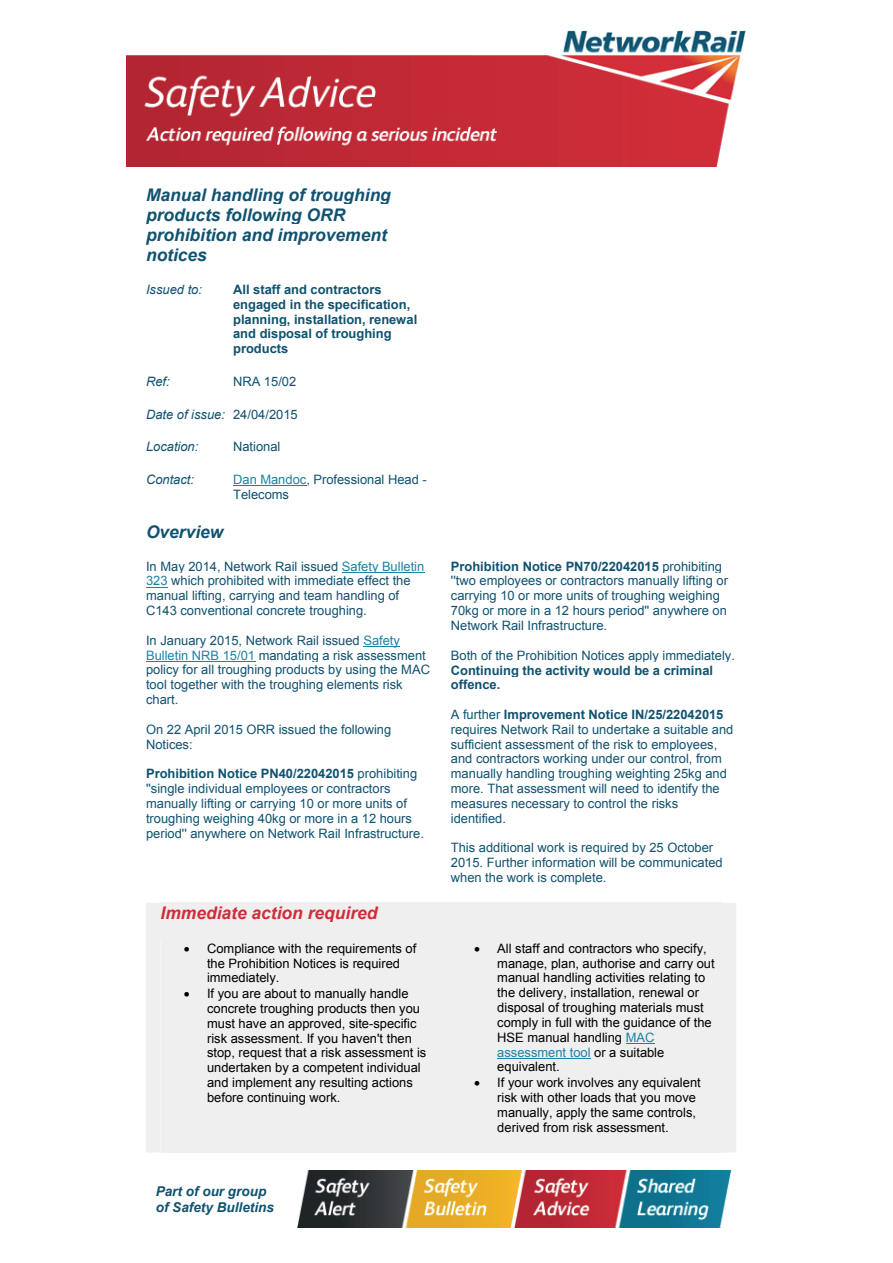
<style>
.page{position:relative;width:893px;height:1263px;background:#fff}
.page>*{position:absolute;margin:0;border:0;box-sizing:border-box;transform-origin:0 0}
.t1{font:italic 700 17.4px/20.1px "Arial";color:#105270}
.t2{font:italic 700 17.4px "Arial";color:#d02d38}
.t3{font:italic 700 13.5px/15.6px "Arial";color:#105270}
.t4{font:12.9px/14.9px "Arial";color:#105270}
.t5{font:12.9px/14.9px "Arial";color:#000001}
.t6{font:700 12.9px/14.9px "Arial";color:#105270}
.t7{font:italic 12.9px "Arial";color:#105270}
.s1{font-style:normal}
.s2{color:#1c82a5}
.s3{font-weight:700}
</style>
<div class="page">
<img style="left:127px;top:30px;width:619px;height:137px">
<hr style="left:233px;top:485px;width:73px;height:1px;background:#1c82a5">
<hr style="left:342px;top:572px;width:82px;height:1px;background:#1c82a5">
<svg style="left:146px;top:587px;width:22px;height:1px"></svg>
<hr style="left:363px;top:646px;width:37px;height:1px;background:#1c82a5">
<hr style="left:146px;top:661px;width:109px;height:1px;background:#1c82a5">
<div style="left:146px;top:903px;width:590px;height:249px;background:#efeff0"></div>
<div style="left:161px;top:903px;width:561px;height:20px;background:#efeff0"></div>
<div style="left:161px;top:923px;width:561px;height:17px;background:#efeff0"></div>
<div style="left:161px;top:1123px;width:270px;height:29px;background:#efeff0"></div>
<div style="left:161px;top:940px;width:270px;height:15px;background:#efeff0"></div>
<div style="left:161px;top:955px;width:270px;height:15px;background:#efeff0"></div>
<div style="left:161px;top:970px;width:270px;height:15px;background:#efeff0"></div>
<div style="left:161px;top:985px;width:270px;height:16px;background:#efeff0"></div>
<div style="left:161px;top:1001px;width:270px;height:15px;background:#efeff0"></div>
<div style="left:161px;top:1016px;width:270px;height:15px;background:#efeff0"></div>
<div style="left:161px;top:1031px;width:270px;height:14px;background:#efeff0"></div>
<div style="left:161px;top:1045px;width:270px;height:15px;background:#efeff0"></div>
<div style="left:161px;top:1060px;width:270px;height:15px;background:#efeff0"></div>
<div style="left:161px;top:1075px;width:270px;height:15px;background:#efeff0"></div>
<div style="left:161px;top:1090px;width:270px;height:33px;background:#efeff0"></div>
<div style="left:431px;top:940px;width:20px;height:212px;background:#efeff0"></div>
<div style="left:451px;top:940px;width:271px;height:15px;background:#efeff0"></div>
<div style="left:451px;top:955px;width:271px;height:15px;background:#efeff0"></div>
<div style="left:451px;top:970px;width:271px;height:15px;background:#efeff0"></div>
<div style="left:451px;top:985px;width:271px;height:15px;background:#efeff0"></div>
<div style="left:451px;top:1000px;width:271px;height:15px;background:#efeff0"></div>
<div style="left:451px;top:1015px;width:271px;height:15px;background:#efeff0"></div>
<div style="left:451px;top:1030px;width:271px;height:14px;background:#efeff0"></div>
<svg style="left:626px;top:1043px;width:28px;height:1px"></svg>
<div style="left:451px;top:1044px;width:271px;height:15px;background:#efeff0"></div>
<hr style="left:497px;top:1058px;width:94px;height:1px;background:#1c82a5">
<div style="left:451px;top:1059px;width:271px;height:15px;background:#efeff0"></div>
<div style="left:451px;top:1074px;width:271px;height:16px;background:#efeff0"></div>
<div style="left:451px;top:1090px;width:271px;height:15px;background:#efeff0"></div>
<div style="left:451px;top:1105px;width:271px;height:15px;background:#efeff0"></div>
<div style="left:451px;top:1120px;width:271px;height:32px;background:#efeff0"></div>
<img style="left:297px;top:1170px;width:434px;height:57px">
<h1 class="t1" style="left:146px;top:186px;width:246px">Manual handling of troughing products following ORR prohibition and improvement notices</h1>
<p class="t7" style="left:146px;top:281px;width:57px">Issued to:</p>
<p class="t6" style="left:233px;top:282px;width:186px">All staff and contractors engaged in the specification, planning, installation, renewal and disposal of troughing products</p>
<p class="t7" style="left:146px;top:373px;width:25px">Ref:</p>
<p class="t4" style="left:233px;top:374px;width:65px">NRA 15/02</p>
<p class="t7" style="left:146px;top:406px;width:153px">Date of issue: <span class="s1">24/04/2015</span></p>
<p class="t7" style="left:146px;top:438px;width:54px">Location:</p>
<p class="t4" style="left:233px;top:439px;width:49px">National</p>
<p class="t7" style="left:146px;top:471px;width:50px">Contact:</p>
<p class="t4" style="left:233px;top:472px;width:195px"><span class="s2">Dan Mandoc</span>, Professional Head -<br>Telecoms</p>
<h1 class="t1" style="left:146px;top:522px;width:79px">Overview</h1>
<p class="t4" style="left:146px;top:559px;width:280px">In May 2014, Network Rail issued <span class="s2">Safety Bulletin 323</span> which prohibited with immediate effect the manual lifting, carrying and team handling of C143 conventional concrete troughing.</p>
<p class="t4" style="left:146px;top:633px;width:285px">In January 2015, Network Rail issued <span class="s2">Safety Bulletin NRB 15/01</span> mandating a risk assessment policy for all troughing products by using the MAC tool together with the troughing elements risk chart.</p>
<p class="t4" style="left:146px;top:722px;width:247px">On 22 April 2015 ORR issued the following<br>Notices:</p>
<p class="t4" style="left:146px;top:766px;width:279px"><span class="s3">Prohibition Notice PN40/22042015</span> prohibiting ''single individual employees or contractors manually lifting or carrying 10 or more units of troughing weighing 40kg or more in a 12 hours period'' anywhere on Network Rail Infrastructure.</p>
<h1 class="t2" style="left:161px;top:902px;width:218px">Immediate action required</h1>
<p class="t5" style="left:207px;top:941px;width:211px;text-indent:-23px">• Compliance with the requirements of the Prohibition Notices is required immediately.</p>
<p class="t5" style="left:207px;top:986px;width:221px;text-indent:-23px">• If you are about to manually handle concrete troughing products then you must have an approved, site-specific risk assessment. If you haven't then stop, request that a risk assessment is undertaken by a competent individual and implement any resulting actions before continuing work.</p>
<p class="t4" style="left:451px;top:559px;width:279px"><span class="s3">Prohibition Notice PN70/22042015</span> prohibiting ''two employees or contractors manually lifting or carrying 10 or more units of troughing weighing 70kg or more in a 12 hours period'' anywhere on Network Rail Infrastructure.</p>
<p class="t4" style="left:451px;top:648px;width:286px">Both of the Prohibition Notices apply immediately.</p>
<p class="t6" style="left:451px;top:663px;width:264px">Continuing the activity would be a criminal offence.</p>
<p class="t4" style="left:451px;top:707px;width:284px">A further <span class="s3">Improvement Notice IN/25/22042015 </span>requires Network Rail to undertake a suitable and sufficient assessment of the risk to employees, and contractors working under our control, from manually handling troughing weighting 25kg and more. That assessment will need to identify the measures necessary to control the risks identified.</p>
<p class="t4" style="left:451px;top:840px;width:273px">This additional work is required by 25 October<br>2015. Further information will be communicated when the work is complete.</p>
<p class="t5" style="left:497px;top:941px;width:219px;text-indent:-23px">• All staff and contractors who specify, manage, plan, authorise and carry out manual handling activities relating to the delivery, installation, renewal or disposal of troughing materials must comply in full with the guidance of the HSE manual handling <span class="s2">MAC assessment tool</span> or a suitable equivalent.</p>
<p class="t5" style="left:497px;top:1075px;width:205px;text-indent:-23px">• If your work involves any equivalent risk with other loads that you move manually, apply the same controls, derived from risk assessment.</p>
<p class="t3" style="left:156px;top:1184px;width:120px">Part of our group of Safety Bulletins</p>
</div>
